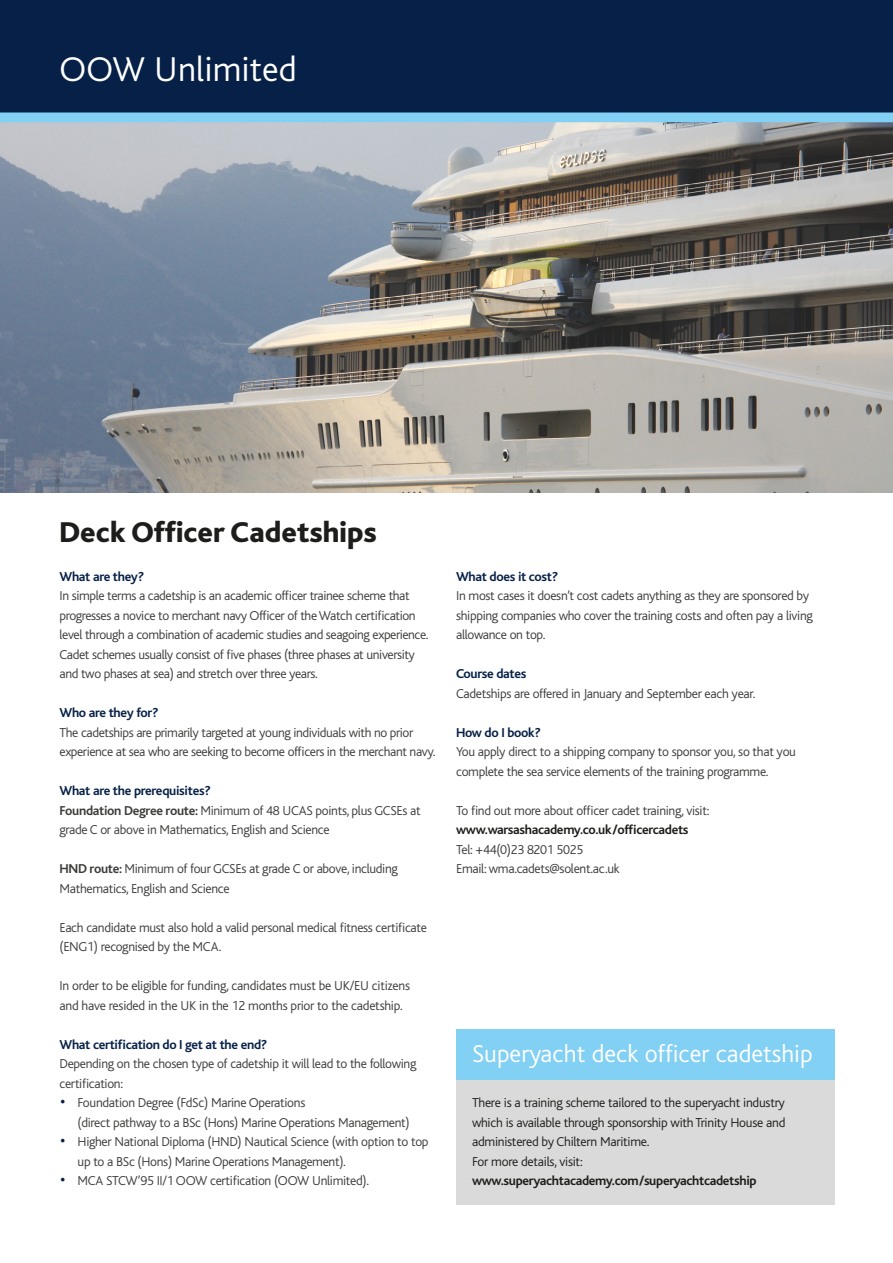
<style>
.page{position:relative;width:893px;height:1263px;background:#fff}
.page>*{position:absolute;margin:0;border:0;box-sizing:border-box;transform-origin:0 0}
.t1{font:300 36px "Bliss";color:#fff}
.t2{font:300 33px "Bliss";color:#062047}
.t3{font:800 30px "Bliss";color:#1d1d1b}
.t4{font:300 25.5px "Bliss";color:#fff}
.t5{font:300 13.5px/19.5px "Bliss";letter-spacing:-.025em;color:#3c3c3b}
.t6{font:300 13.5px/19.5px "Bliss";letter-spacing:-.02em;color:#1d1d1b}
.t7{font:700 13.5px "Bliss";letter-spacing:-.025em;color:#062047}
.t8{font:700 13.5px "Bliss";letter-spacing:-.025em;color:#1d1d1b}
.s1{font-weight:700;color:#062047}
.s2{font-weight:700}
</style>
<div class="page">
<img style="left:0;top:112px;width:892px;height:381px">
<div style="left:456px;top:1055px;width:379px;height:150px;background:#dadada"></div>
<div style="left:456px;top:1029px;width:379px;height:50px;background:#83d0f5"></div>
<div style="left:0;top:0;width:893px;height:112px;background:#062047"></div>
<div style="left:0;top:113px;width:893px;height:9px;background:#83d0f5"></div>
<h1 class="t1" style="left:60px;top:51px;width:239px">OOW Unlimited</h1>
<h3 class="t3" style="left:60px;top:516px;width:319px">Deck Officer Cadetships</h3>
<p class="t7" style="left:60px;top:569px;width:86px">What are they?</p>
<p class="t5" style="left:60px;top:586px;width:371px">In simple terms a cadetship is an academic officer trainee scheme that progresses a novice to merchant navy Officer of the Watch certification level through a combination of academic studies and seagoing experience.<br>Cadet schemes usually consist of five phases (three phases at university and two phases at sea) and stretch over three years.</p>
<p class="t7" style="left:60px;top:706px;width:100px">Who are they for?</p>
<p class="t5" style="left:60px;top:723px;width:377px">The cadetships are primarily targeted at young individuals with no prior experience at sea who are seeking to become officers in the merchant navy.</p>
<p class="t5" style="left:60px;top:781px;width:363px"><span class="s1">What are the prerequisites?<br></span><span class="s2">Foundation Degree route:</span> Minimum of 48 UCAS points, plus GCSEs at grade C or above in Mathematics, English and Science</p>
<p class="t5" style="left:60px;top:859px;width:340px"><span class="s2">HND route:</span> Minimum of four GCSEs at grade C or above, including<br>Mathematics, English and Science</p>
<p class="t5" style="left:60px;top:918px;width:369px">Each candidate must also hold a valid personal medical fitness certificate (ENG1) recognised by the MCA.</p>
<p class="t5" style="left:60px;top:976px;width:352px">In order to be eligible for funding, candidates must be UK/EU citizens and have resided in the UK in the 12 months prior to the cadetship.</p>
<p class="t7" style="left:60px;top:1037px;width:209px">What certification do I get at the end?</p>
<p class="t5" style="left:60px;top:1054px;width:358px">Depending on the chosen type of cadetship it will lead to the following certification:</p>
<h2 class="t2" style="left:60px;top:1082px;width:8px">·</h2>
<p class="t5" style="left:78px;top:1093px;width:334px">Foundation Degree (FdSc) Marine Operations<br>(direct pathway to a BSc (Hons) Marine Operations Management)</p>
<h2 class="t2" style="left:60px;top:1121px;width:8px">·</h2>
<p class="t5" style="left:78px;top:1132px;width:353px">Higher National Diploma (HND) Nautical Science (with option to top up to a BSc (Hons) Marine Operations Management).</p>
<h2 class="t2" style="left:60px;top:1160px;width:8px">·</h2>
<p class="t5" style="left:78px;top:1171px;width:293px">MCA STCW’95 II/1 OOW certification (OOW Unlimited).</p>
<p class="t7" style="left:456px;top:569px;width:104px">What does it cost?</p>
<p class="t5" style="left:456px;top:586px;width:358px">In most cases it doesn’t cost cadets anything as they are sponsored by shipping companies who cover the training costs and often pay a living allowance on top.</p>
<p class="t7" style="left:456px;top:667px;width:72px">Course dates</p>
<p class="t5" style="left:456px;top:684px;width:301px">Cadetships are offered in January and September each year.</p>
<p class="t7" style="left:456px;top:725px;width:86px">How do I book?</p>
<p class="t5" style="left:456px;top:742px;width:341px">You apply direct to a shipping company to sponsor you, so that you complete the sea service elements of the training programme.</p>
<p class="t5" style="left:456px;top:801px;width:255px">To find out more about officer cadet training, visit:</p>
<p class="t8" style="left:456px;top:823px;width:234px">www.warsashacademy.co.uk/officercadets</p>
<p class="t5" style="left:456px;top:840px;width:165px">Tel: +44(0)23 8201 5025<br>Email: wma.cadets@solent.ac.uk</p>
<h3 class="t4" style="left:472px;top:1040px;width:342px">Superyacht deck officer cadetship</h3>
<p class="t6" style="left:472px;top:1093px;width:315px">There is a training scheme tailored to the superyacht industry which is available through sponsorship with Trinity House and administered by Chiltern Maritime.<br>For more details, visit:</p>
<p class="t8" style="left:472px;top:1174px;width:286px">www.superyachtacademy.com/superyachtcadetship</p>
</div>
